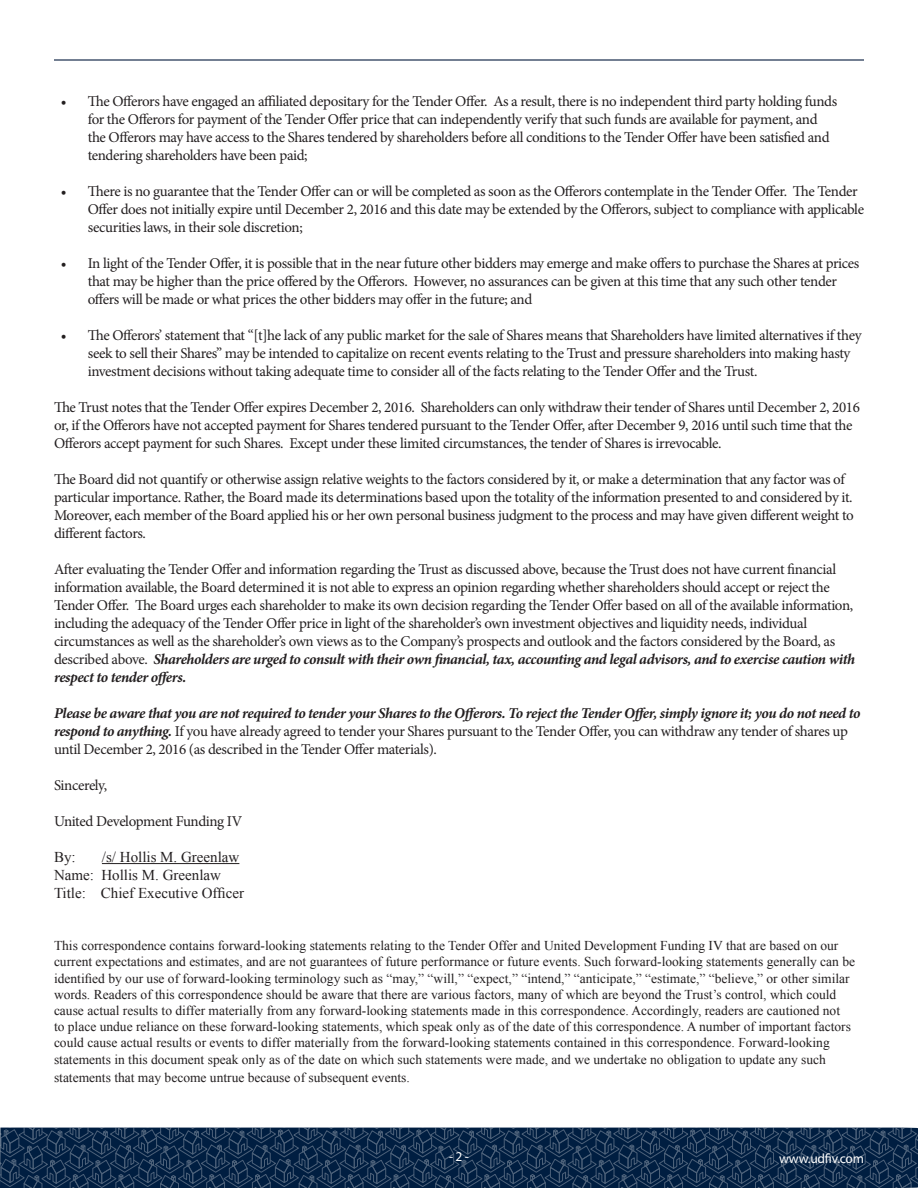
<style>
.page{position:relative;width:918px;height:1188px;background:#fff}
.page>*{position:absolute;margin:0;border:0;box-sizing:border-box;transform-origin:0 0}
.t1{font:15px/18px "Minion Pro";letter-spacing:-.025em;color:#231f20}
.t2{font:15px "Times New Roman";color:#231f20}
.t3{font:13.5px/16.2px "Times New Roman";color:#231f20}
.t4{font:13.5px "Myriad Pro";letter-spacing:-.02em;color:#fff}
.s1{font-weight:700;font-style:italic}
</style>
<div class="page">
<svg style="left:0;top:1128px;width:918px;height:60px;background:#132e4f"></svg>
<hr style="left:102px;top:863px;width:137px;height:1px;background:#231f20">
<hr style="left:54px;top:59px;width:810px;height:2px;background:#081d3f">
<p class="t1" style="left:88px;top:92px;width:751px;text-indent:-27px">• The Offerors have engaged an affiliated depositary for the Tender Offer. As a result, there is no independent third party holding funds for the Offerors for payment of the Tender Offer price that can independently verify that such funds are available for payment, and the Offerors may have access to the Shares tendered by shareholders before all conditions to the Tender Offer have been satisfied and tendering shareholders have been paid;</p>
<p class="t1" style="left:88px;top:182px;width:778px;text-indent:-27px">• There is no guarantee that the Tender Offer can or will be completed as soon as the Offerors contemplate in the Tender Offer. The Tender<br>Offer does not initially expire until December 2, 2016 and this date may be extended by the Offerors, subject to compliance with applicable securities laws, in their sole discretion;</p>
<p class="t1" style="left:88px;top:254px;width:773px;text-indent:-27px">• In light of the Tender Offer, it is possible that in the near future other bidders may emerge and make offers to purchase the Shares at prices that may be higher than the price offered by the Offerors. However, no assurances can be given at this time that any such other tender offers will be made or what prices the other bidders may offer in the future; and</p>
<p class="t1" style="left:88px;top:326px;width:776px;text-indent:-27px">• The Offerors’ statement that “[t]he lack of any public market for the sale of Shares means that Shareholders have limited alternatives if they seek to sell their Shares” may be intended to capitalize on recent events relating to the Trust and pressure shareholders into making hasty investment decisions without taking adequate time to consider all of the facts relating to the Tender Offer and the Trust.</p>
<p class="t1" style="left:54px;top:398px;width:807px">The Trust notes that the Tender Offer expires December 2, 2016. Shareholders can only withdraw their tender of Shares until December 2, 2016 or, if the Offerors have not accepted payment for Shares tendered pursuant to the Tender Offer, after December 9, 2016 until such time that the<br>Offerors accept payment for such Shares. Except under these limited circumstances, the tender of Shares is irrevocable.</p>
<p class="t1" style="left:54px;top:470px;width:801px">The Board did not quantify or otherwise assign relative weights to the factors considered by it, or make a determination that any factor was of particular importance. Rather, the Board made its determinations based upon the totality of the information presented to and considered by it.<br>Moreover, each member of the Board applied his or her own personal business judgment to the process and may have given different weight to different factors.</p>
<p class="t1" style="left:54px;top:560px;width:803px">After evaluating the Tender Offer and information regarding the Trust as discussed above, because the Trust does not have current financial information available, the Board determined it is not able to express an opinion regarding whether shareholders should accept or reject the Tender Offer. The Board urges each shareholder to make its own decision regarding the Tender Offer based on all of the available information, including the adequacy of the Tender Offer price in light of the shareholder’s own investment objectives and liquidity needs, individual circumstances as well as the shareholder’s own views as to the Company’s prospects and outlook and the factors considered by the Board, as described above. <span class="s1">Shareholders are urged to consult with their own financial, tax, accounting and legal advisors, and to exercise caution with respect to tender offers.</span></p>
<p class="t1" style="left:54px;top:704px;width:808px"><span class="s1">Please be aware that you are not required to tender your Shares to the Offerors. To reject the Tender Offer, simply ignore it; you do not need to respond to anything.</span> If you have already agreed to tender your Shares pursuant to the Tender Offer, you can withdraw any tender of shares up until December 2, 2016 (as described in the Tender Offer materials).</p>
<p class="t1" style="left:54px;top:776px;width:55px">Sincerely,</p>
<p class="t1" style="left:54px;top:812px;width:190px">United Development Funding IV</p>
<p class="t2" style="left:54px;top:847px;width:23px">By:</p>
<p class="t2" style="left:102px;top:847px;width:139px">/s/ Hollis M. Greenlaw</p>
<p class="t2" style="left:54px;top:865px;width:169px">Name: Hollis M. Greenlaw</p>
<p class="t2" style="left:54px;top:883px;width:192px">Title: Chief Executive Officer</p>
<p class="t3" style="left:54px;top:937px;width:803px">This correspondence contains forward-looking statements relating to the Tender Offer and United Development Funding IV that are based on our current expectations and estimates, and are not guarantees of future performance or future events. Such forward-looking statements generally can be identified by our use of forward-looking terminology such as “may,” “will,” “expect,” “intend,” “anticipate,” “estimate,” “believe,” or other similar words. Readers of this correspondence should be aware that there are various factors, many of which are beyond the Trust’s control, which could cause actual results to differ materially from any forward-looking statements made in this correspondence. Accordingly, readers are cautioned not<br>to place undue reliance on these forward-looking statements, which speak only as of the date of this correspondence. A number of important factors could cause actual results or events to differ materially from the forward-looking statements contained in this correspondence. Forward-looking statements in this document speak only as of the date on which such statements were made, and we undertake no obligation to update any such</p>
<p class="t3" style="left:54px;top:1069px;width:357px">statements that may become untrue because of subsequent events.</p>
<p class="t4" style="left:449px;top:1148px;width:21px">- 2 -</p>
<p class="t4" style="left:779px;top:1151px;width:86px">www.udfiv.com</p>
</div>
